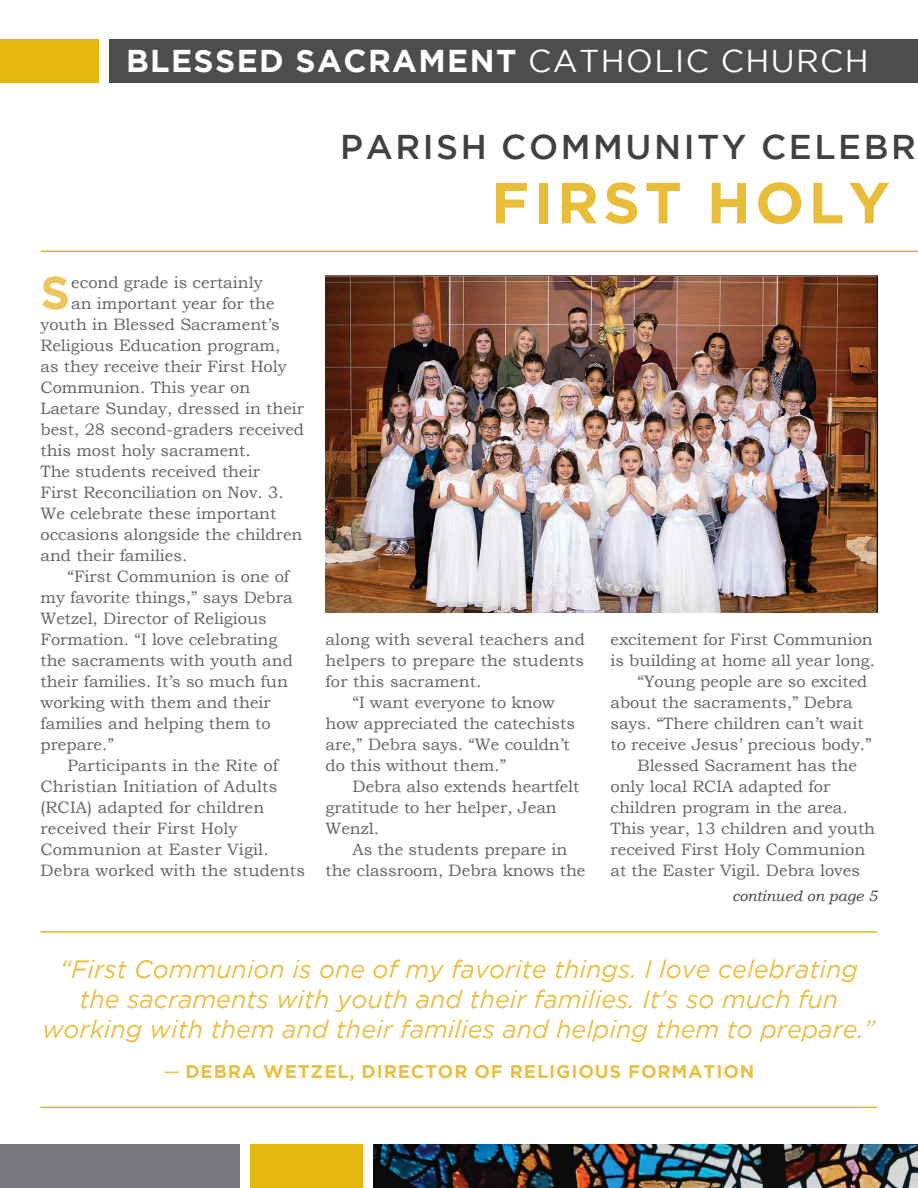
<style>
.page{position:relative;width:918px;height:1188px;background:#fff}
.page>*{position:absolute;margin:0;border:0;box-sizing:border-box;transform-origin:0 0}
.t1{font:700 57.75px "Gotham";letter-spacing:.075em;color:#e8bd3a}
.t2{font:700 46.5px "Gotham";color:#ebc65e}
.t3{font:500 34.35px "Gotham";letter-spacing:.075em;color:#414042}
.t4{font:700 31.5px "Gotham";letter-spacing:.045em;color:#fff}
.t5{font:italic 25.05px/30px "Gotham";color:#e9c046;text-align:center}
.t6{font:700 18.3px "Gotham";letter-spacing:.045em;color:#e9c046}
.t7{font:16.5px "Bookman Old Style";color:#636466}
.t8{font:italic 15px "Bookman Old Style";color:#414042}
.s1{font-weight:400}
.s2{font-weight:400;font-style:italic}
</style>
<div class="page">
<div style="left:110px;top:39px;width:808px;height:43px;background:#4d4d4f"></div>
<div style="left:0;top:39px;width:99px;height:43px;background:#e6b711"></div>
<div style="left:0;top:1144px;width:239px;height:44px;background:#77787b"></div>
<div style="left:250px;top:1144px;width:112px;height:44px;background:#e6b711"></div>
<hr style="left:917px;top:758px;width:1px;height:430px;background:#77787b">
<img style="left:373px;top:1144px;width:545px;height:44px">
<hr style="left:40px;top:1107px;width:837px;height:1px;background:#e5b722">
<hr style="left:40px;top:931px;width:837px;height:2px;background:#e5b722">
<img style="left:326px;top:276px;width:551px;height:337px">
<hr style="left:41px;top:250px;width:877px;height:2px;background:#e5b722">
<h3 class="t4" style="left:126px;top:42px;width:744px">BLESSED SACRAMENT <span class="s1">CATHOLIC CHURCH</span></h3>
<h2 class="t2" style="left:40px;top:265px;width:31px">S</h2>
<p class="t7" style="left:71px;top:271px;width:193px">econd grade is certainly</p>
<p class="t7" style="left:71px;top:292px;width:205px">an important year for the</p>
<p class="t7" style="left:40px;top:313px;width:241px">youth in Blessed Sacrament’s</p>
<p class="t7" style="left:40px;top:334px;width:241px">Religious Education program,</p>
<p class="t7" style="left:40px;top:355px;width:248px">as they receive their First Holy</p>
<p class="t7" style="left:40px;top:376px;width:211px">Communion. This year on</p>
<p class="t7" style="left:40px;top:397px;width:265px">Laetare Sunday, dressed in their</p>
<p class="t7" style="left:40px;top:418px;width:265px">best, 28 second-graders received</p>
<p class="t7" style="left:40px;top:439px;width:212px">this most holy sacrament.</p>
<p class="t7" style="left:40px;top:460px;width:221px">The students received their</p>
<p class="t7" style="left:40px;top:481px;width:245px">First Reconciliation on Nov. 3.</p>
<p class="t7" style="left:40px;top:503px;width:237px">We celebrate these important</p>
<p class="t7" style="left:40px;top:524px;width:264px">occasions alongside the children</p>
<p class="t7" style="left:40px;top:545px;width:148px">and their families.</p>
<p class="t7" style="left:67px;top:566px;width:223px">“First Communion is one of</p>
<p class="t7" style="left:40px;top:587px;width:254px">my favorite things,” says Debra</p>
<p class="t7" style="left:40px;top:608px;width:228px">Wetzel, Director of Religious</p>
<p class="t7" style="left:40px;top:629px;width:238px">Formation. “I love celebrating</p>
<p class="t7" style="left:40px;top:650px;width:254px">the sacraments with youth and</p>
<p class="t7" style="left:40px;top:671px;width:249px">their families. It’s so much fun</p>
<p class="t7" style="left:40px;top:692px;width:232px">working with them and their</p>
<p class="t7" style="left:40px;top:713px;width:232px">families and helping them to</p>
<p class="t7" style="left:40px;top:734px;width:75px">prepare.”</p>
<p class="t7" style="left:67px;top:755px;width:212px">Participants in the Rite of</p>
<p class="t7" style="left:40px;top:776px;width:238px">Christian Initiation of Adults</p>
<p class="t7" style="left:40px;top:797px;width:225px">(RCIA) adapted for children</p>
<p class="t7" style="left:40px;top:818px;width:199px">received their First Holy</p>
<p class="t7" style="left:40px;top:839px;width:230px">Communion at Easter Vigil.</p>
<p class="t7" style="left:40px;top:860px;width:266px">Debra worked with the students</p>
<h3 class="t3" style="left:340px;top:127px;width:577px">PARISH COMMUNITY CELEBR</h3>
<h1 class="t1" style="left:491px;top:170px;width:400px">FIRST HOLY</h1>
<p class="t7" style="left:326px;top:628px;width:261px">along with several teachers and</p>
<p class="t7" style="left:326px;top:649px;width:260px">helpers to prepare the students</p>
<p class="t7" style="left:326px;top:670px;width:158px">for this sacrament.</p>
<p class="t7" style="left:352px;top:691px;width:204px">“I want everyone to know</p>
<p class="t7" style="left:326px;top:712px;width:251px">how appreciated the catechists</p>
<p class="t7" style="left:326px;top:733px;width:246px">are,” Debra says. “We couldn’t</p>
<p class="t7" style="left:326px;top:754px;width:182px">do this without them.”</p>
<p class="t7" style="left:352px;top:775px;width:229px">Debra also extends heartfelt</p>
<p class="t7" style="left:326px;top:796px;width:233px">gratitude to her helper, Jean</p>
<p class="t7" style="left:326px;top:817px;width:55px">Wenzl.</p>
<p class="t7" style="left:352px;top:838px;width:216px">As the students prepare in</p>
<p class="t7" style="left:326px;top:859px;width:262px">the classroom, Debra knows the</p>
<p class="t7" style="left:611px;top:628px;width:264px">excitement for First Communion</p>
<p class="t7" style="left:611px;top:649px;width:266px">is building at home all year long.</p>
<p class="t7" style="left:638px;top:670px;width:232px">“Young people are so excited</p>
<p class="t7" style="left:611px;top:691px;width:244px">about the sacraments,” Debra</p>
<p class="t7" style="left:611px;top:712px;width:255px">says. “There children can’t wait</p>
<p class="t7" style="left:611px;top:734px;width:263px">to receive Jesus’ precious body.”</p>
<p class="t7" style="left:638px;top:755px;width:221px">Blessed Sacrament has the</p>
<p class="t7" style="left:611px;top:776px;width:221px">only local RCIA adapted for</p>
<p class="t7" style="left:611px;top:797px;width:239px">children program in the area.</p>
<p class="t7" style="left:611px;top:818px;width:266px">This year, 13 children and youth</p>
<p class="t7" style="left:611px;top:839px;width:256px">received First Holy Communion</p>
<p class="t7" style="left:611px;top:860px;width:251px">at the Easter Vigil. Debra loves</p>
<p class="t8" style="left:732px;top:886px;width:147px">continued on page 5</p>
<h3 class="t5" style="left:42px;top:954px;width:834px">“First Communion is one of my favorite things. I love celebrating the sacraments with youth and their families. It’s so much fun working with them and their families and helping them to prepare.”</h3>
<p class="t6" style="left:163px;top:1061px;width:592px"><span class="s2">—</span> DEBRA WETZEL, DIRECTOR OF RELIGIOUS FORMATION</p>
</div>
